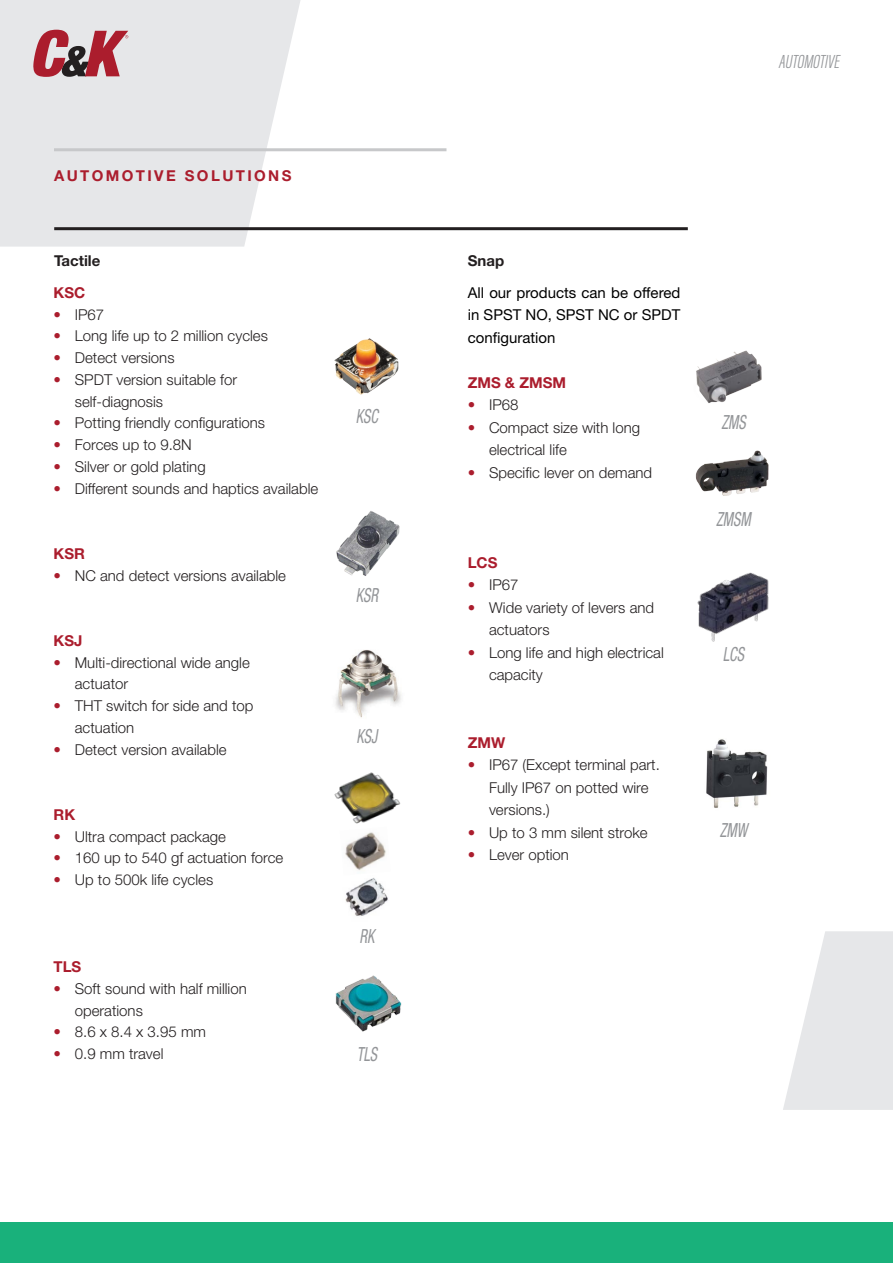
<style>
.page{position:relative;width:893px;height:1263px;background:#fff}
.page>*{position:absolute;margin:0;border:0;box-sizing:border-box;transform-origin:0 0}
.t1{font:italic condensed 19.5px "Helvetica Neue LT Std";color:#939598;scale:.75 1}
.t2{font:italic 300 19.5px "Acumin Pro Extra Cond";color:#939598}
.t3{font:300 15px/22.5px "Helvetica Neue LT Std";color:#231f20}
.t4{font:15px/22.5px "Helvetica Neue LT Std";color:#000;text-align:justify}
.t5{font:700 15px "Helvetica Neue LT Std";color:#ab1d2d}
.t6{font:700 15px "Helvetica Neue LT Std";letter-spacing:.16em;color:#ab1d2d}
.t7{font:700 15px "Helvetica Neue LT Std";color:#231f20}
.s1{color:#ab1d2d}
</style>
<div class="page">
<img style="left:356px;top:868px;width:7px;height:3px">
<svg style="left:0;top:0;width:301px;height:247px;background:#e8e9eb"></svg>
<hr style="left:54px;top:148px;width:392px;height:3px;background:#c7c8ca">
<svg style="left:33px;top:30px;width:95px;height:47px;background:#b4727b"></svg>
<div style="left:0;top:1222px;width:893px;height:41px;background:#19b17b"></div>
<img style="left:335px;top:975px;width:67px;height:57px">
<hr style="left:54px;top:227px;width:634px;height:3px;background:#231f20">
<img style="left:696px;top:350px;width:66px;height:53px">
<img style="left:706px;top:739px;width:62px;height:69px">
<img style="left:695px;top:450px;width:74px;height:46px">
<img style="left:697px;top:572px;width:72px;height:70px">
<img style="left:334px;top:338px;width:65px;height:57px">
<img style="left:336px;top:511px;width:64px;height:65px">
<img style="left:335px;top:650px;width:66px;height:68px">
<img style="left:334px;top:772px;width:67px;height:96px">
<img style="left:345px;top:878px;width:43px;height:38px">
<svg style="left:783px;top:931px;width:110px;height:179px"></svg>
<h1 class="t2" style="left:779px;top:50px;width:66px">AUTOMOTIVE</h1>
<p class="t6" style="left:54px;top:166px;width:239px">AUTOMOTIVE SOLUTIONS</p>
<p class="t7" style="left:54px;top:251px;width:48px">Tactile</p>
<p class="t7" style="left:468px;top:251px;width:38px">Snap</p>
<p class="t5" style="left:54px;top:283px;width:33px">KSC</p>
<p class="t3" style="left:54px;top:303px;width:52px"><span class="s1">•</span> IP67</p>
<p class="t3" style="left:54px;top:324px;width:216px"><span class="s1">•</span> Long life up to 2 million cycles</p>
<p class="t3" style="left:54px;top:346px;width:122px"><span class="s1">•</span> Detect versions</p>
<p class="t3" style="left:75px;top:368px;width:164px;line-height:21.8px;text-indent:-21px"><span class="s1">•</span> SPDT version suitable for self-diagnosis</p>
<p class="t3" style="left:54px;top:411px;width:213px"><span class="s1">•</span> Potting friendly configurations</p>
<p class="t3" style="left:54px;top:433px;width:140px"><span class="s1">•</span> Forces up to 9.8N</p>
<p class="t3" style="left:54px;top:455px;width:154px"><span class="s1">•</span> Silver or gold plating</p>
<p class="t3" style="left:54px;top:477px;width:266px"><span class="s1">•</span> Different sounds and haptics available</p>
<p class="t5" style="left:54px;top:544px;width:33px">KSR</p>
<p class="t3" style="left:54px;top:564px;width:234px"><span class="s1">•</span> NC and detect versions available</p>
<p class="t5" style="left:54px;top:631px;width:30px">KSJ</p>
<p class="t3" style="left:75px;top:651px;width:177px;line-height:21.8px;text-indent:-21px"><span class="s1">•</span> Multi-directional wide angle actuator</p>
<p class="t3" style="left:75px;top:694px;width:180px;line-height:21.8px;text-indent:-21px"><span class="s1">•</span> THT switch for side and top actuation</p>
<p class="t3" style="left:54px;top:738px;width:174px"><span class="s1">•</span> Detect version available</p>
<p class="t5" style="left:54px;top:805px;width:23px">RK</p>
<p class="t3" style="left:54px;top:825px;width:174px"><span class="s1">•</span> Ultra compact package</p>
<p class="t3" style="left:54px;top:846px;width:231px"><span class="s1">•</span> 160 up to 540 gf actuation force</p>
<p class="t3" style="left:54px;top:868px;width:161px"><span class="s1">•</span> Up to 500k life cycles</p>
<p class="t5" style="left:54px;top:957px;width:29px">TLS</p>
<p class="t3" style="left:75px;top:977px;width:173px;line-height:21.8px;text-indent:-21px"><span class="s1">•</span> Soft sound with half million operations</p>
<p class="t3" style="left:54px;top:1020px;width:154px"><span class="s1">•</span> 8.6 x 8.4 x 3.95 mm</p>
<p class="t3" style="left:54px;top:1042px;width:111px"><span class="s1">•</span> 0.9 mm travel</p>
<h1 class="t1" style="left:356px;top:405px;width:31px">KSC</h1>
<h1 class="t1" style="left:356px;top:584px;width:31px">KSR</h1>
<h1 class="t1" style="left:357px;top:725px;width:29px">KSJ</h1>
<h1 class="t1" style="left:359px;top:925px;width:21px">RK</h1>
<h1 class="t1" style="left:357px;top:1043px;width:29px">TLS</h1>
<p class="t4" style="left:468px;top:281px;width:214px">All our products can be offered in SPST NO, SPST NC or SPDT configuration</p>
<p class="t5" style="left:468px;top:373px;width:100px">ZMS &amp; ZMSM</p>
<p class="t3" style="left:468px;top:393px;width:52px"><span class="s1">•</span> IP68</p>
<p class="t3" style="left:489px;top:416px;width:153px;text-indent:-21px"><span class="s1">•</span> Compact size with long electrical life</p>
<p class="t3" style="left:468px;top:461px;width:186px"><span class="s1">•</span> Specific lever on demand</p>
<p class="t5" style="left:468px;top:553px;width:31px">LCS</p>
<p class="t3" style="left:468px;top:573px;width:52px"><span class="s1">•</span> IP67</p>
<p class="t3" style="left:489px;top:596px;width:167px;text-indent:-21px"><span class="s1">•</span> Wide variety of levers and actuators</p>
<p class="t3" style="left:489px;top:641px;width:176px;text-indent:-21px"><span class="s1">•</span> Long life and high electrical capacity</p>
<p class="t5" style="left:468px;top:733px;width:39px">ZMW</p>
<p class="t3" style="left:489px;top:753px;width:172px;text-indent:-21px"><span class="s1">•</span> IP67 (Except terminal part.<br>Fully IP67 on potted wire versions.)</p>
<p class="t3" style="left:468px;top:821px;width:181px"><span class="s1">•</span> Up to 3 mm silent stroke</p>
<p class="t3" style="left:468px;top:843px;width:103px"><span class="s1">•</span> Lever option</p>
<h1 class="t1" style="left:721px;top:411px;width:34px">ZMS</h1>
<h1 class="t1" style="left:716px;top:507px;width:48px">ZMSM</h1>
<h1 class="t1" style="left:723px;top:643px;width:30px">LCS</h1>
<h1 class="t1" style="left:720px;top:819px;width:38px">ZMW</h1>
</div>
